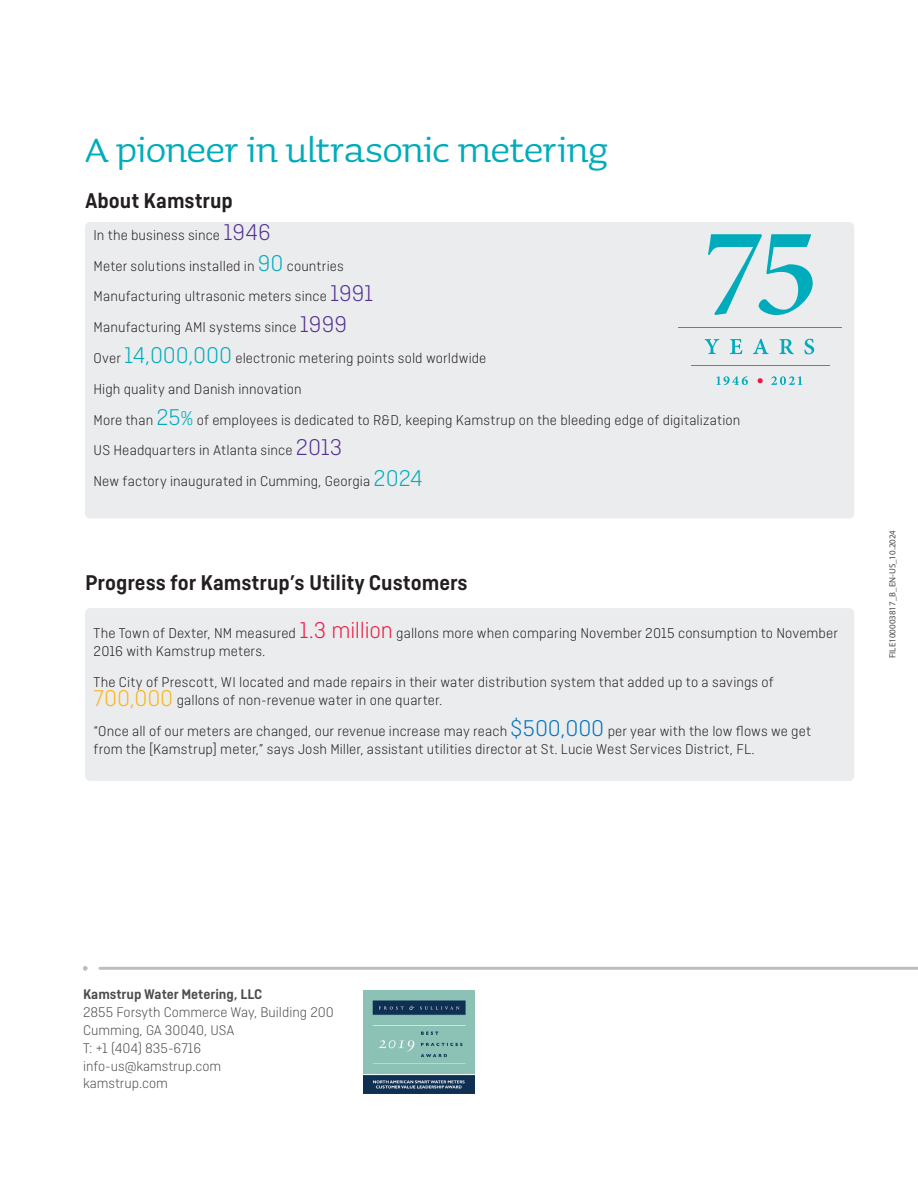
<style>
.page{position:relative;width:918px;height:1188px;background:#fff}
.page>*{position:absolute;margin:0;border:0;box-sizing:border-box;transform-origin:0 0}
.Head{font:45px "Sauna Pro";letter-spacing:-.015em;color:#00acbb}
._3_level{font:600 22.5px "Ciutadella";color:#231f20}
.Body{font:300 15px/18px "Ciutadella";letter-spacing:.01em;color:#231f20}
.t1{font:300 14.7px/17.9px "Ciutadella";color:#4b4c4d}
.Dokumentnummer{font:9px "Myriad Pro";color:#4b4c4d}
.s1{font-size:24px;color:#543092}
.s2{font-size:24px;color:#00acbb}
.s3{font-size:21px;color:#00acbb}
.s4{font-size:24px;color:#ed1943}
.s5{font-size:24px;color:#fbb416}
.s6{font-size:24px;color:#0072bc}
.s7{font-weight:600}
</style>
<div class="page">
<div style="left:85px;top:222px;width:769px;height:297px;background:#ebecee;border-radius:5px"></div>
<div style="left:85px;top:608px;width:769px;height:173px;background:#ebecee;border-radius:5px"></div>
<svg style="left:83px;top:966px;width:835px;height:5px"></svg>
<img style="left:363px;top:991px;width:112px;height:102px">
<svg style="left:716px;top:376px;width:32px;height:9px"></svg>
<svg style="left:771px;top:376px;width:31px;height:9px"></svg>
<hr style="left:678px;top:327px;width:164px;height:1px;background:#00acbb">
<hr style="left:691px;top:365px;width:138px;height:1px;background:#00acbb">
<svg style="left:758px;top:378px;width:5px;height:5px"></svg>
<svg style="left:705px;top:339px;width:14px;height:15px"></svg>
<svg style="left:730px;top:339px;width:12px;height:15px"></svg>
<svg style="left:753px;top:339px;width:15px;height:15px"></svg>
<svg style="left:779px;top:339px;width:15px;height:15px"></svg>
<svg style="left:804px;top:339px;width:10px;height:15px"></svg>
<svg style="left:708px;top:234px;width:105px;height:81px"></svg>
<p class="Head" style="left:85px;top:125px;width:525px">A pioneer in ultrasonic metering</p>
<p class="_3_level" style="left:85px;top:188px;width:150px">About Kamstrup</p>
<p class="Body" style="left:94px;top:226px;width:179px">In the business since <span class="s1">1946</span></p>
<p class="Body" style="left:94px;top:257px;width:252px">Meter solutions installed in <span class="s2">90</span> countries</p>
<p class="Body" style="left:94px;top:288px;width:281px">Manufacturing ultrasonic meters since <span class="s1">1991</span></p>
<p class="Body" style="left:94px;top:318px;width:255px">Manufacturing AMI systems since <span class="s1">1999</span></p>
<p class="Body" style="left:94px;top:349px;width:394px">Over <span class="s2">14,000,000</span> electronic metering points sold worldwide</p>
<p class="Body" style="left:94px;top:380px;width:210px">High quality and Danish innovation</p>
<p class="Body" style="left:94px;top:411px;width:648px">More than <span class="s2">25</span><span class="s3">%</span> of employees is dedicated to R&amp;D, keeping Kamstrup on the bleeding edge of digitalization</p>
<p class="Body" style="left:94px;top:441px;width:250px">US Headquarters in Atlanta since <span class="s1">2013</span></p>
<p class="Body" style="left:94px;top:472px;width:331px">New factory inaugurated in Cumming, Georgia <span class="s2">2024</span></p>
<p class="_3_level" style="left:85px;top:570px;width:384px">Progress for Kamstrup’s Utility Customers</p>
<p class="Body" style="left:94px;top:624px;width:746px">The Town of Dexter, NM measured <span class="s4">1.3 million</span> gallons more when comparing November 2015 consumption to November<br>2016 with Kamstrup meters.</p>
<p class="Body" style="left:94px;top:673px;width:682px">The City of Prescott, WI located and made repairs in their water distribution system that added up to a savings of<br><span class="s5">700,000</span> gallons of non-revenue water in one quarter.</p>
<p class="Body" style="left:94px;top:722px;width:719px">“Once all of our meters are changed, our revenue increase may reach <span class="s6">$500,000</span> per year with the low flows we get from the [Kamstrup] meter,” says Josh Miller, assistant utilities director at St. Lucie West Services District, FL.</p>
<p class="Dokumentnummer" style="left:887px;top:658px;width:130px;rotate:-90deg">FILE100003817_B_EN-US_10.2024</p>
<p class="t1" style="left:83px;top:985px;width:252px"><span class="s7">Kamstrup Water Metering, LLC<br></span>2855 Forsyth Commerce Way, Building 200<br>Cumming, GA 30040, USA<br>T: +1 (404) 835-6716 info-us@kamstrup.com<br>kamstrup.com</p>
</div>
